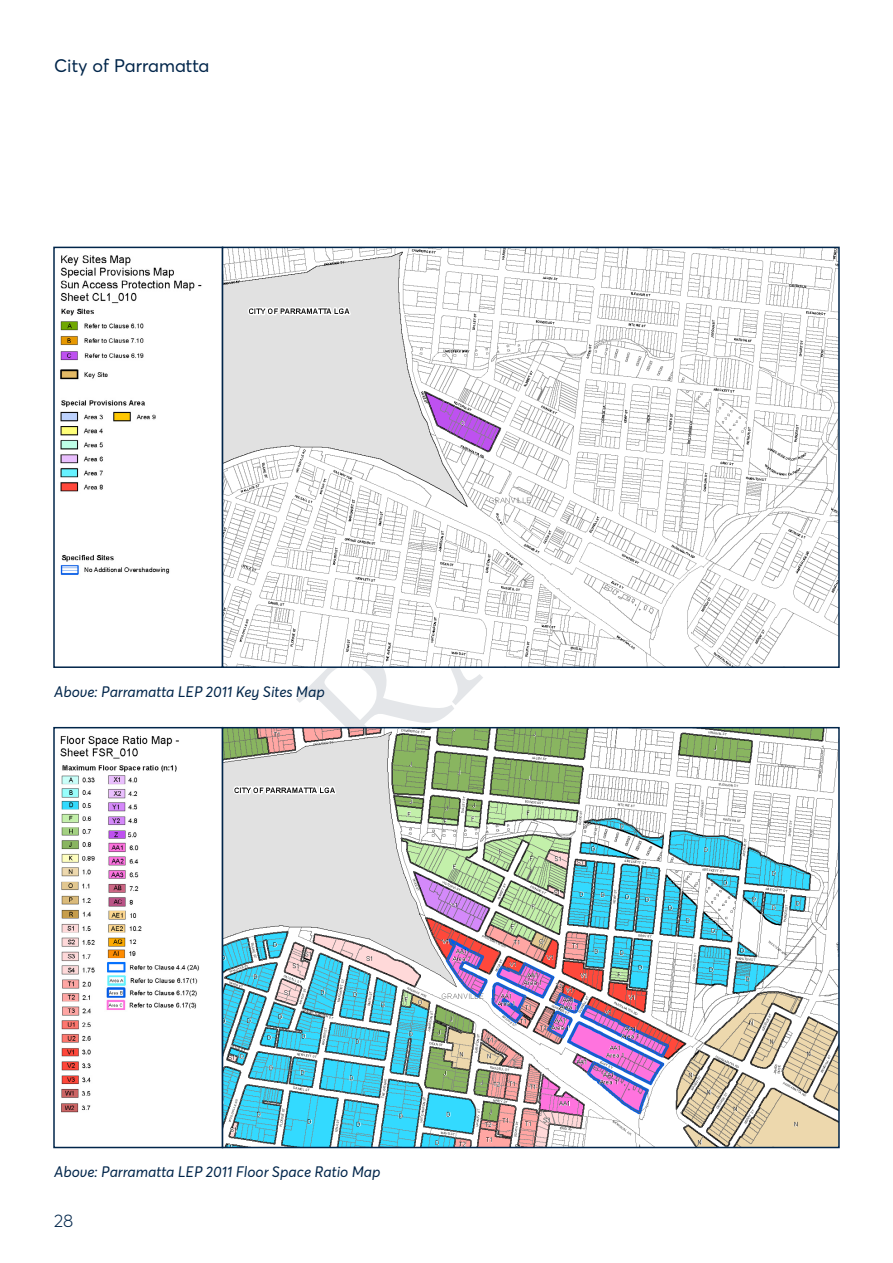
<style>
.page{position:relative;width:893px;height:1263px;background:#fff}
.page>*{position:absolute;margin:0;border:0;box-sizing:border-box;transform-origin:0 0}
.t1{font:18px "Parramatta";color:#00254a}
.t2{font:300 18px "Parramatta";color:#00254a}
.t3{font:italic 15px "Parramatta";color:#00254a}
</style>
<div class="page">
<img style="left:60px;top:250px;width:777px;height:415px">
<img style="left:60px;top:730px;width:777px;height:415px">
<div style="left:222px;top:247px;width:618px;height:421px;border:2px solid #00254a"></div>
<div style="left:222px;top:727px;width:618px;height:421px;border:2px solid #00254a"></div>
<p class="t1" style="left:54px;top:53px;width:157px">City of Parramatta</p>
<p class="t3" style="left:54px;top:681px;width:272px">Above: Parramatta LEP 2011 Key Sites Map</p>
<p class="t3" style="left:54px;top:1161px;width:328px">Above: Parramatta LEP 2011 Floor Space Ratio Map</p>
<p class="t2" style="left:54px;top:1208px;width:21px">28</p>
</div>
